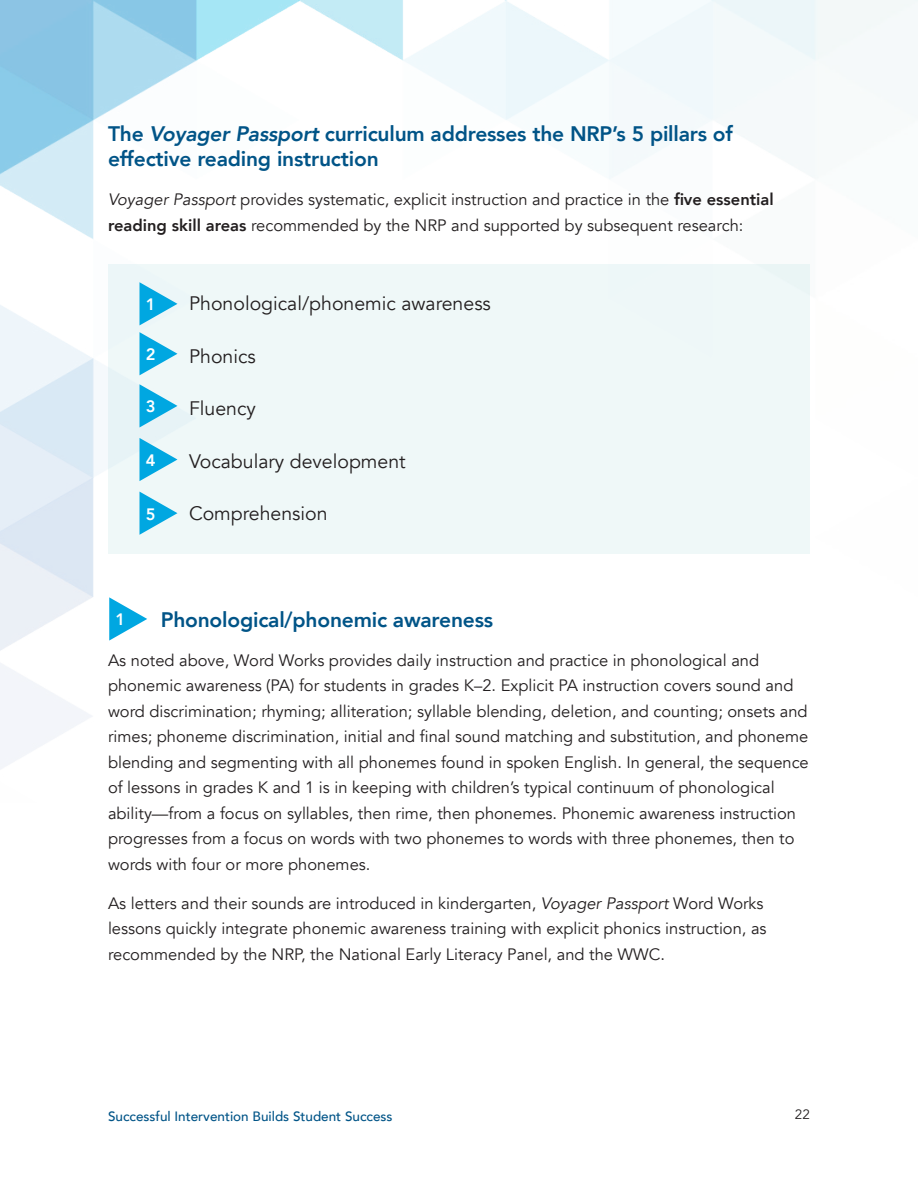
<style>
.page{position:relative;width:918px;height:1188px;background:#fff}
.page>*{position:absolute;margin:0;border:0;box-sizing:border-box;transform-origin:0 0}
.t1{font:800 21px/25.5px "Avenir";letter-spacing:-.01em;color:#015487}
.t2{font:19.5px "Avenir";color:#231f20}
.t3{font:16.5px/25.5px "Avenir";color:#231f20}
.t4{font:800 16.5px "Avenir";color:#fff}
.t5{font:500 13.5px "Avenir";color:#015487}
.t6{font:13.5px "Avenir";color:#231f20}
.s1{font-style:italic}
.s2{font-weight:800}
</style>
<div class="page">
<img style="left:0;top:0;width:918px;height:769px">
<div style="left:108px;top:265px;width:702px;height:289px;background:#eff8f8"></div>
<svg style="left:140px;top:282px;width:37px;height:43px"></svg>
<svg style="left:109px;top:597px;width:38px;height:44px"></svg>
<svg style="left:140px;top:332px;width:37px;height:43px"></svg>
<svg style="left:140px;top:438px;width:37px;height:43px"></svg>
<svg style="left:140px;top:384px;width:37px;height:44px"></svg>
<svg style="left:140px;top:492px;width:37px;height:43px"></svg>
<p class="t1" style="left:108px;top:121px;width:626px">The <span class="s1">Voyager Passport</span> curriculum addresses the NRP’s 5 pillars of effective reading instruction</p>
<p class="t3" style="left:108px;top:187px;width:667px"><span class="s1">Voyager Passport</span> provides systematic, explicit instruction and practice in the <span class="s2">five essential reading skill areas</span> recommended by the NRP and supported by subsequent research:</p>
<p class="t4" style="left:146px;top:292px;width:11px">1</p>
<p class="t4" style="left:146px;top:342px;width:11px">2</p>
<p class="t4" style="left:146px;top:394px;width:11px">3</p>
<p class="t4" style="left:146px;top:447px;width:11px">4</p>
<p class="t4" style="left:146px;top:501px;width:11px">5</p>
<p class="t2" style="left:189px;top:292px;width:303px">Phonological/phonemic awareness</p>
<p class="t2" style="left:189px;top:345px;width:68px">Phonics</p>
<p class="t2" style="left:189px;top:397px;width:68px">Fluency</p>
<p class="t2" style="left:189px;top:450px;width:218px">Vocabulary development</p>
<p class="t2" style="left:189px;top:502px;width:140px">Comprehension</p>
<p class="t1" style="left:161px;top:607px;width:334px">Phonological/phonemic awareness</p>
<p class="t3" style="left:108px;top:648px;width:702px">As noted above, Word Works provides daily instruction and practice in phonological and phonemic awareness (PA) for students in grades K–2. Explicit PA instruction covers sound and word discrimination; rhyming; alliteration; syllable blending, deletion, and counting; onsets and rimes; phoneme discrimination, initial and final sound matching and substitution, and phoneme blending and segmenting with all phonemes found in spoken English. In general, the sequence of lessons in grades K and 1 is in keeping with children’s typical continuum of phonological ability—from a focus on syllables, then rime, then phonemes. Phonemic awareness instruction progresses from a focus on words with two phonemes to words with three phonemes, then to words with four or more phonemes.</p>
<p class="t3" style="left:108px;top:891px;width:660px">As letters and their sounds are introduced in kindergarten, <span class="s1">Voyager Passport</span> Word Works lessons quickly integrate phonemic awareness training with explicit phonics instruction, as recommended by the NRP, the National Early Literacy Panel, and the WWC.</p>
<p class="t4" style="left:115px;top:607px;width:11px">1</p>
<p class="t5" style="left:108px;top:1104px;width:286px">Successful Intervention Builds Student Success</p>
<p class="t6" style="left:795px;top:1107px;width:17px">22</p>
</div>
